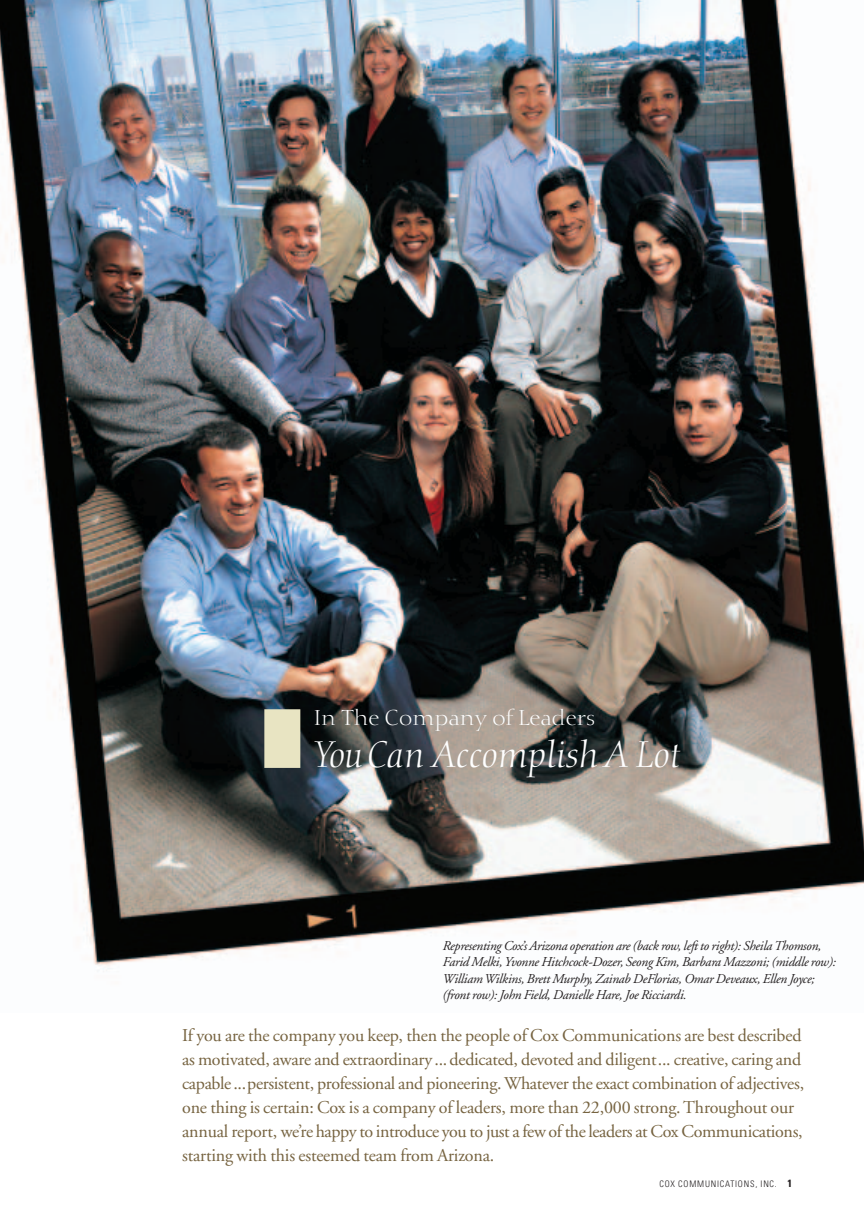
<style>
.page{position:relative;width:864px;height:1215px;background:#fff}
.page>*{position:absolute;margin:0;border:0;box-sizing:border-box;transform-origin:0 0}
.t1{font:italic 36px "Calligraphic 810 BT";color:#fff}
.t2{font:21px "Calligraphic 810 BT";color:#fff}
.t3{font:18px/24px "Adobe Garamond";letter-spacing:-.015em;color:#766340}
.t4{font:italic 13.5px/16.2px "Adobe Garamond";letter-spacing:-.02em;color:#231f20}
.t5{font:300 condensed 9px "Univers";letter-spacing:.09em;color:#231f20}
.s1{font-weight:700;font-size:10.5px}
</style>
<div class="page">
<img style="left:0;top:0;width:864px;height:969px">
<div style="left:264px;top:709px;width:36px;height:59px;background:#e8e4c2"></div>
<p class="t2" style="left:314px;top:709px;width:283px">In The Company of Leaders</p>
<h1 class="t1" style="left:314px;top:739px;width:369px">YouCan Accomplish A Lot</h1>
<p class="t4" style="left:442px;top:939px;width:395px">Representing Cox’s Arizona operation are (back row, left to right): Sheila Thomson, Farid Melki, Yvonne Hitchcock-Dozer, Seong Kim, Barbara Mazzoni; (middle row):<br>William Wilkins, Brett Murphy, Zainab DeFlorias, Omar Deveaux, Ellen Joyce; (front row): John Field, Danielle Hare, Joe Ricciardi.</p>
<p class="t3" style="left:182px;top:1025px;width:624px">If you are the company you keep, then the people of Cox Communications are best described as motivated, aware and extraordinary...dedicated, devoted and diligent... creative, caring and capable...persistent, professional and pioneering. Whatever the exact combination of adjectives, one thing is certain: Cox is a company of leaders, more than 22,000 strong. Throughout our annual report, we’re happy to introduce you to just a few of the leaders at Cox Communications, starting with this esteemed team from Arizona.</p>
<p class="t5" style="left:660px;top:1180px;width:134px">COX COMMUNICATIONS, INC. <span class="s1">1</span></p>
</div>
